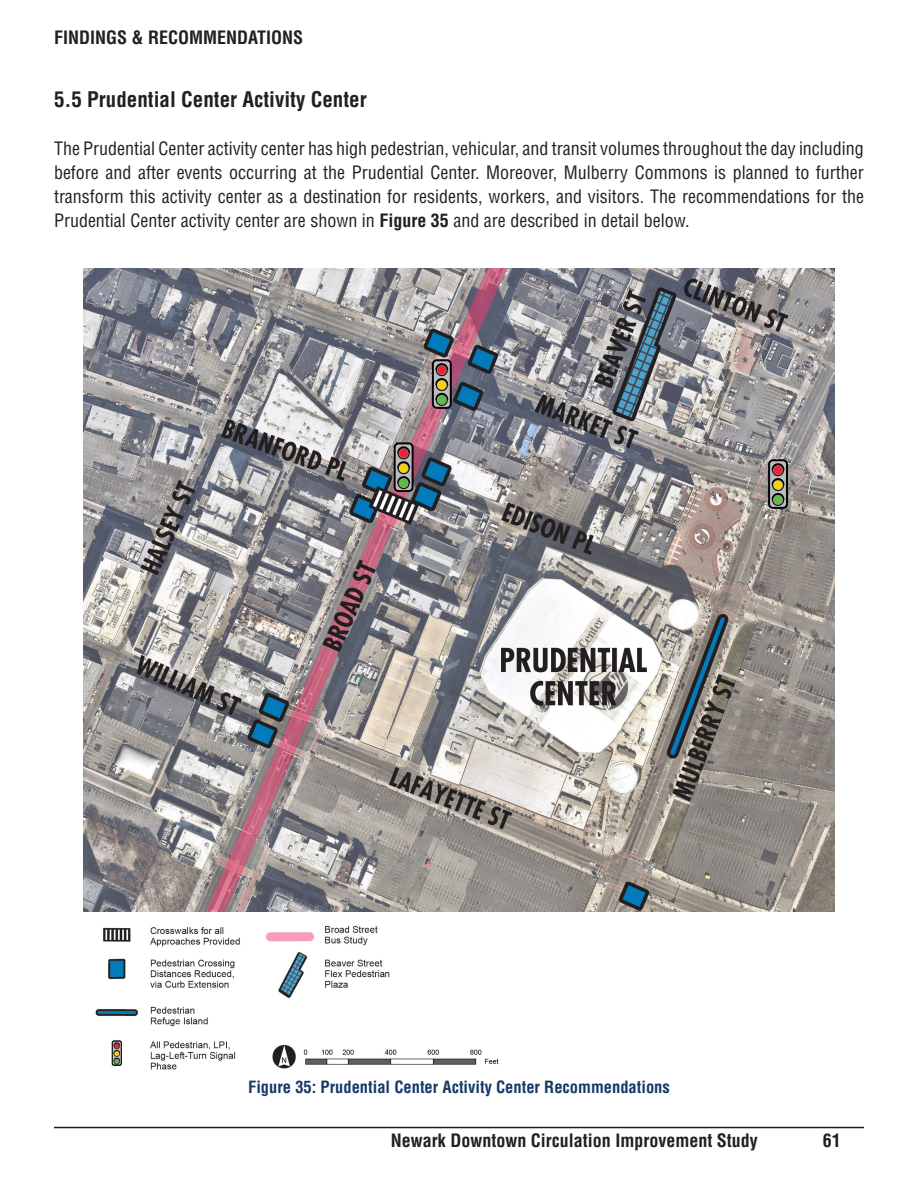
<style>
.page{position:relative;width:918px;height:1188px;background:#fff}
.page>*{position:absolute;margin:0;border:0;box-sizing:border-box;transform-origin:0 0}
.Paragraph_Style_1{font:700 condensed 21px "Helvetica LT Std";color:#231f20}
.Paragraph_Style_1-2{font:condensed 18px/24px "Helvetica LT Std";color:#231f20;text-align:justify}
.t1{font:700 condensed 18px "Helvetica LT Std";color:#231f20}
.Paragraph_Style_1-3{font:700 condensed 16.5px "Helvetica LT Std";color:#163967}
.s1{font-weight:700}
</style>
<div class="page">
<hr style="left:54px;top:1127px;width:810px;height:1px;background:#231f20">
<img style="left:84px;top:269px;width:750px;height:643px">
<img style="left:94px;top:926px;width:405px;height:144px">
<p class="t1" style="left:54px;top:26px;width:251px">FINDINGS &amp; RECOMMENDATIONS</p>
<p class="Paragraph_Style_1" style="left:54px;top:86px;width:314px">5.5 Prudential Center Activity Center</p>
<p class="Paragraph_Style_1-2" style="left:54px;top:136px;width:812px">The Prudential Center activity center has high pedestrian, vehicular, and transit volumes throughout the day including before and after events occurring at the Prudential Center. Moreover, Mulberry Commons is planned to further transform this activity center as a destination for residents, workers, and visitors. The recommendations for the Prudential Center activity center are shown in <span class="s1">Figure 35</span> and are described in detail below.</p>
<p class="Paragraph_Style_1-3" style="left:248px;top:1077px;width:423px">Figure 35: Prudential Center Activity Center Recommendations</p>
<p class="t1" style="left:391px;top:1129px;width:369px">Newark Downtown Circulation Improvement Study</p>
<p class="t1" style="left:823px;top:1129px;width:19px">61</p>
</div>
